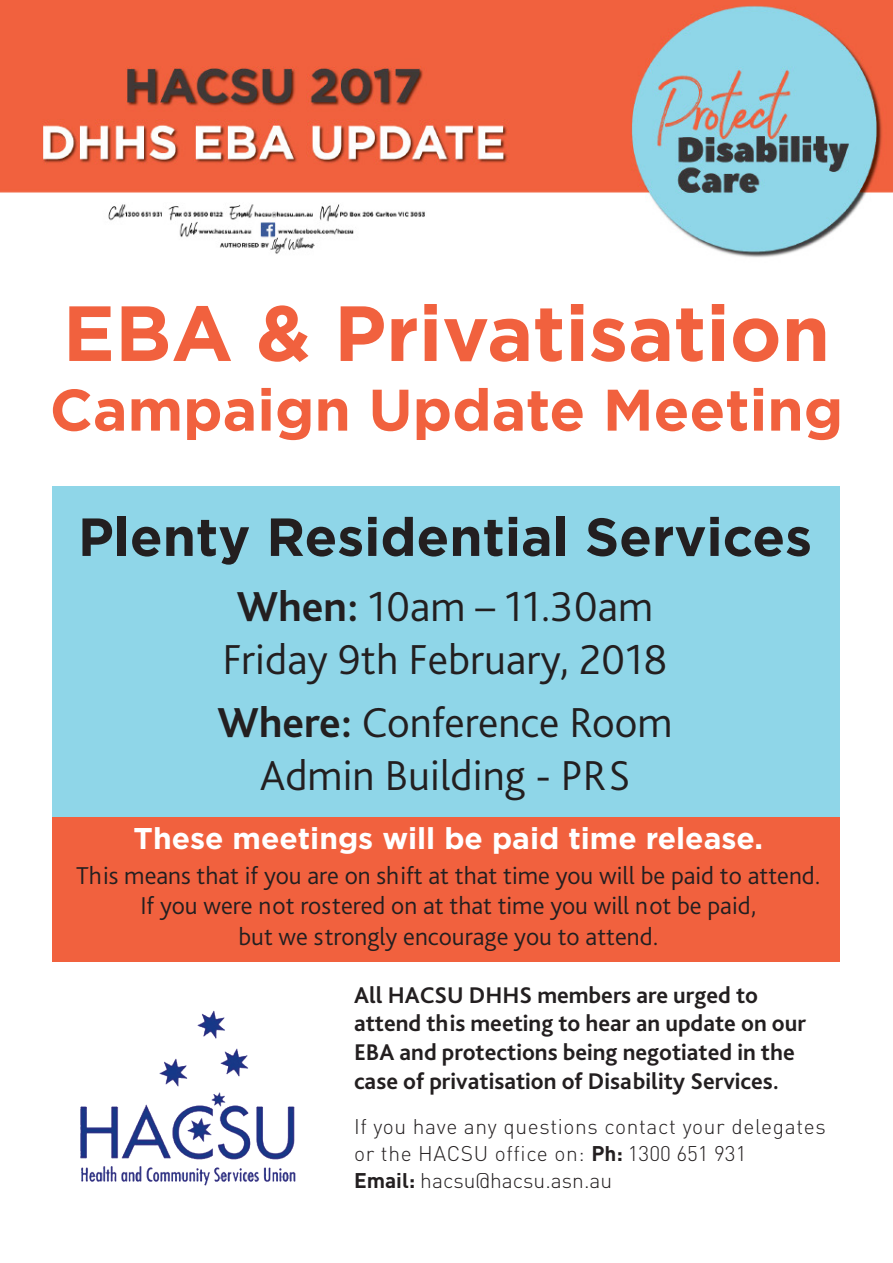
<style>
.page{position:relative;width:893px;height:1263px;background:#fff}
.page>*{position:absolute;margin:0;border:0;box-sizing:border-box;transform-origin:0 0}
.t1{font:700 78px "Gotham";color:#f1613e}
.t2{font:700 58.5px "Gotham";color:#f1613e}
.t3{font:700 53.55px "Gotham";color:#231f20}
.t4{font:300 43.8px "Bliss Pro";color:#231f20}
.t5{font:700 30px "Gotham";color:#fff}
.t6{font:300 25.5px "Bliss Pro";color:#231f20}
.t7{font:700 23.7px/28.5px "Bliss Pro";color:#231f20}
.t8{font:300 21px/27px "DIN Pro";letter-spacing:.03em;color:#231f20}
.t9{font:300 21px "DIN Pro";color:#231f20}
.s1{font-weight:700}
</style>
<div class="page">
<img style="left:0;top:0;width:893px;height:258px">
<img style="left:80px;top:1010px;width:216px;height:176px">
<div style="left:53px;top:486px;width:787px;height:331px;background:#8fd6e8"></div>
<div style="left:53px;top:817px;width:787px;height:144px;background:#f1613e"></div>
<p class="t1" style="left:63px;top:288px;width:769px">EBA &amp; Privatisation</p>
<p class="t2" style="left:50px;top:376px;width:795px">Campaign Update Meeting</p>
<p class="t3" style="left:78px;top:506px;width:735px">Plenty Residential Services</p>
<p class="t4" style="left:237px;top:579px;width:418px"><span class="s1">When:</span> 10am – 11.30am</p>
<p class="t4" style="left:223px;top:632px;width:446px">Friday 9th February, 2018</p>
<p class="t4" style="left:217px;top:695px;width:457px"><span class="s1">Where:</span> Conference Room</p>
<p class="t4" style="left:260px;top:748px;width:372px">Admin Building - PRS</p>
<p class="t5" style="left:134px;top:821px;width:631px">These meetings will be paid time release.</p>
<p class="t6" style="left:76px;top:859px;width:746px">This means that if you are on shift at that time you will be paid to attend.</p>
<p class="t6" style="left:140px;top:890px;width:618px">If you were not rostered on at that time you will not be paid,</p>
<p class="t6" style="left:238px;top:920px;width:421px">but we strongly encourage you to attend.</p>
<p class="t7" style="left:354px;top:980px;width:406px">All HACSU DHHS members are urged to</p>
<p class="t7" style="left:354px;top:1009px;width:454px">attend this meeting to hear an update on our<br>EBA and protections being negotiated in the case of privatisation of Disability Services.</p>
<p class="t8" style="left:354px;top:1112px;width:473px">If you have any questions contact your delegates or the HACSU office on: <span class="s1">Ph:</span> 1300 651 931</p>
<p class="t9" style="left:354px;top:1166px;width:260px"><span class="s1">Email:</span> hacsu@hacsu.asn.au</p>
</div>
